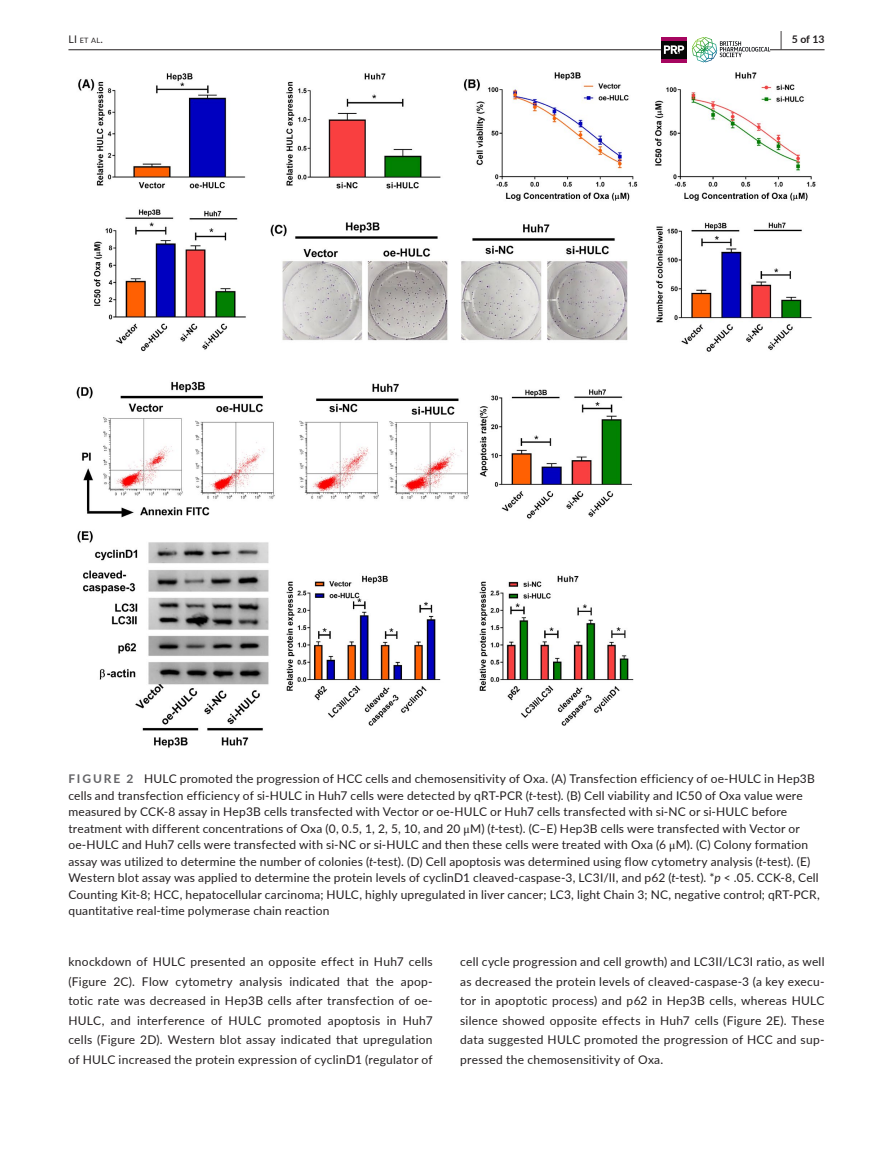
<style>
.page{position:relative;width:893px;height:1174px;background:#fff}
.page>*{position:absolute;margin:0;border:0;box-sizing:border-box;transform-origin:0 0}
.t1{font:12px/19.5px "Lato";letter-spacing:.015em;color:#231f20;text-align:justify}
.t2{font:700 10.5px "Lato";color:#231f20}
.t3{font:7.35px "Lato";color:#231f20}
.s1{font-size:10.5px}
.s2{font-size:19.5px}
.s3{font-weight:700;color:#636366}
.s4{font-style:italic}
.s5{font-family:"STIX"}
</style>
<div class="page">
<hr style="left:68px;top:49px;width:756px;height:1px;background:#231f20">
<div style="left:661px;top:37px;width:109px;height:25px;background:#fff"></div>
<div style="left:661px;top:37px;width:26px;height:25px;background:#070606"></div>
<hr style="left:661px;top:37px;width:26px;height:3px;background:#a60660">
<hr style="left:661px;top:59px;width:26px;height:3px;background:#a60660">
<svg style="left:664px;top:45px;width:20px;height:9px"></svg>
<svg style="left:692px;top:37px;width:78px;height:25px"></svg>
<img style="left:76px;top:72px;width:740px;height:676px">
<p class="t3" style="left:68px;top:35px;width:36px"><span class="s1">LI</span> et al<span class="s1">.</span></p>
<p class="t2" style="left:780px;top:31px;width:46px"><span class="s2">|</span> 5 of 13</p>
<p class="t1" style="left:68px;top:770px;width:753px;line-height:16.5px;text-align:left"><span class="s3">FIGURE 2</span> HULC promoted the progression of HCC cells and chemosensitivity of Oxa. (A) Transfection efficiency of oe-HULC in Hep3B cells and transfection efficiency of si-HULC in Huh7 cells were detected by qRT-PCR (<span class="s4">t</span>-test). (B) Cell viability and IC50 of Oxa value were measured by CCK-8 assay in Hep3B cells transfected with Vector or oe-HULC or Huh7 cells transfected with si-NC or si-HULC before treatment with different concentrations of Oxa (0, 0.5, 1, 2, 5, 10, and 20 <span class="s5">μ</span>M) (<span class="s4">t</span>-test). (C–E) Hep3B cells were transfected with Vector or oe-HULC and Huh7 cells were transfected with si-NC or si-HULC and then these cells were treated with Oxa (6 <span class="s5">μ</span>M). (C) Colony formation assay was utilized to determine the number of colonies (<span class="s4">t</span>-test). (D) Cell apoptosis was determined using flow cytometry analysis (<span class="s4">t</span>-test). (E)<br>Western blot assay was applied to determine the protein levels of cyclinD1 cleaved-caspase-3, LC3I/II, and p62 (<span class="s4">t</span>-test). *<span class="s4">p</span> &lt; .05. CCK-8, Cell Counting Kit-8; HCC, hepatocellular carcinoma; HULC, highly upregulated in liver cancer; LC3, light Chain 3; NC, negative control; qRT-PCR, quantitative real-time polymerase chain reaction</p>
<p class="t1" style="left:68px;top:951px;width:366px">knockdown of HULC presented an opposite effect in Huh7 cells (Figure 2C). Flow cytometry analysis indicated that the apop&shy;totic rate was decreased in Hep3B cells after transfection of oe-HULC, and interference of HULC promoted apoptosis in Huh7 cells (Figure 2D). Western blot assay indicated that upregulation of HULC increased the protein expression of cyclinD1 (regulator of</p>
<p class="t1" style="left:460px;top:951px;width:366px">cell cycle progression and cell growth) and LC3II/LC3I ratio, as well as decreased the protein levels of cleaved-caspase-3 (a key execu&shy;tor in apoptotic process) and p62 in Hep3B cells, whereas HULC silence showed opposite effects in Huh7 cells (Figure 2E). These data suggested HULC promoted the progression of HCC and sup&shy;pressed the chemosensitivity of Oxa.</p>
</div>
